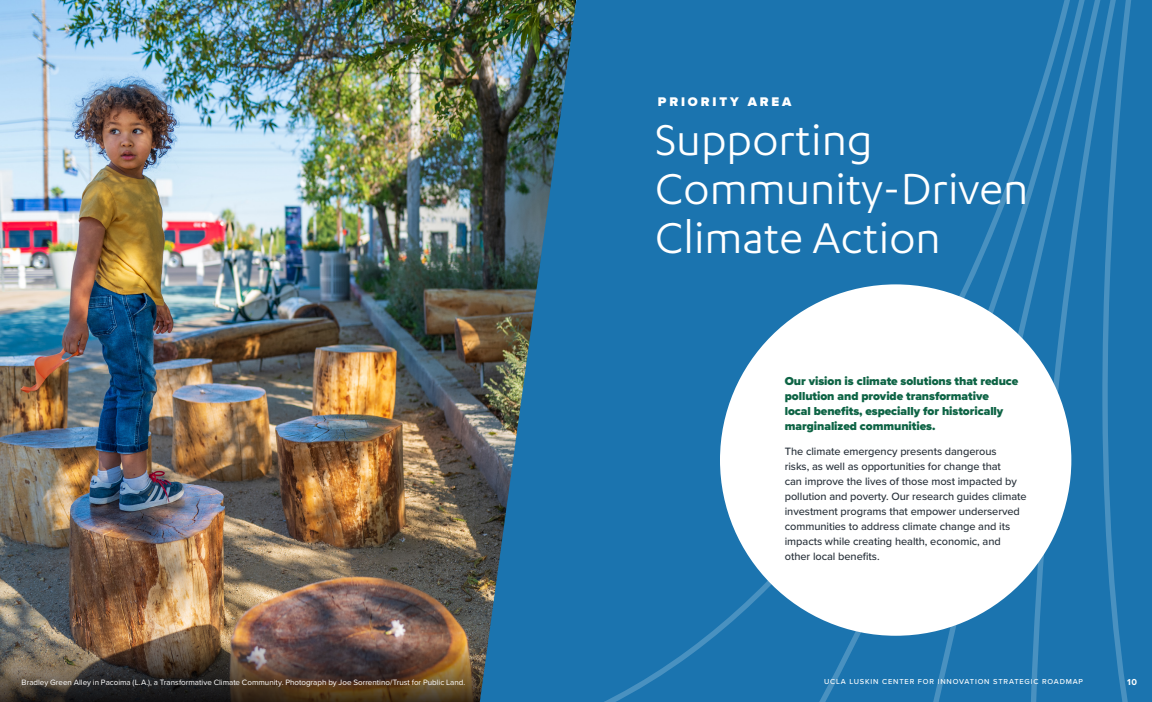
<style>
.page{position:relative;width:1152px;height:702px;background:#fff}
.page>*{position:absolute;margin:0;border:0;box-sizing:border-box;transform-origin:0 0}
.Preface_Heading{font:50px/49px "Karbon";color:#fff}
.t1{font:900 13px "Proxima Nova";letter-spacing:.22em;color:#fff}
.Paragraph{font:900 12px/15px "Proxima Nova";letter-spacing:-.005em;color:#0e6445}
.Paragraph-2{font:500 11px/15px "Proxima Nova";letter-spacing:-.005em;color:#29323b}
.t2{font:700 9px "Proxima Nova";color:#fff}
.t3{font:8px "Proxima Nova";color:#fff}
.t4{font:500 7.5px "Proxima Nova";letter-spacing:.11em;color:#fff}
</style>
<div class="page">
<img style="left:0;top:0;width:321px;height:630px">
<img style="left:0;top:630px;width:321px;height:72px">
<img style="left:321px;top:0;width:246px;height:702px">
<div style="left:1125px;top:0;width:27px;height:702px;background:#1b74af"></div>
<div style="left:567px;top:0;width:260px;height:702px;background:#1b74af"></div>
<div style="left:827px;top:0;width:199px;height:702px;background:#1b74af"></div>
<svg style="left:1026px;top:0;width:99px;height:702px;background:#2278b1"></svg>
<div style="left:720px;top:284px;width:351px;height:352px;background:#fff;border-radius:50%"></div>
<p class="t1" style="left:658px;top:92px;width:135px">PRIORITY AREA</p>
<p class="Preface_Heading" style="left:655px;top:114px;width:375px">Supporting<br>Community-Driven<br>Climate Action</p>
<p class="Paragraph" style="left:785px;top:374px;width:235px">Our vision is climate solutions that reduce pollution and provide transformative<br>local benefits, especially for historically marginalized communities.</p>
<p class="Paragraph-2" style="left:785px;top:444px;width:243px">The climate emergency presents dangerous<br>risks, as well as opportunities for change that<br>can improve the lives of those most impacted by pollution and poverty. Our research guides climate investment programs that empower underserved communities to address climate change and its impacts while creating health, economic, and other local benefits.</p>
<p class="t3" style="left:22px;top:676px;width:445px">Bradley Green Alley in Pacoima (L.A.), a Transformative Climate Community. Photograph by Joe Sorrentino/Trust for Public Land.</p>
<p class="t4" style="left:824px;top:676px;width:261px">UCLA LUSKIN CENTER FOR INNOVATION STRATEGIC ROADMAP</p>
<p class="t2" style="left:1127px;top:675px;width:11px">10</p>
</div>
